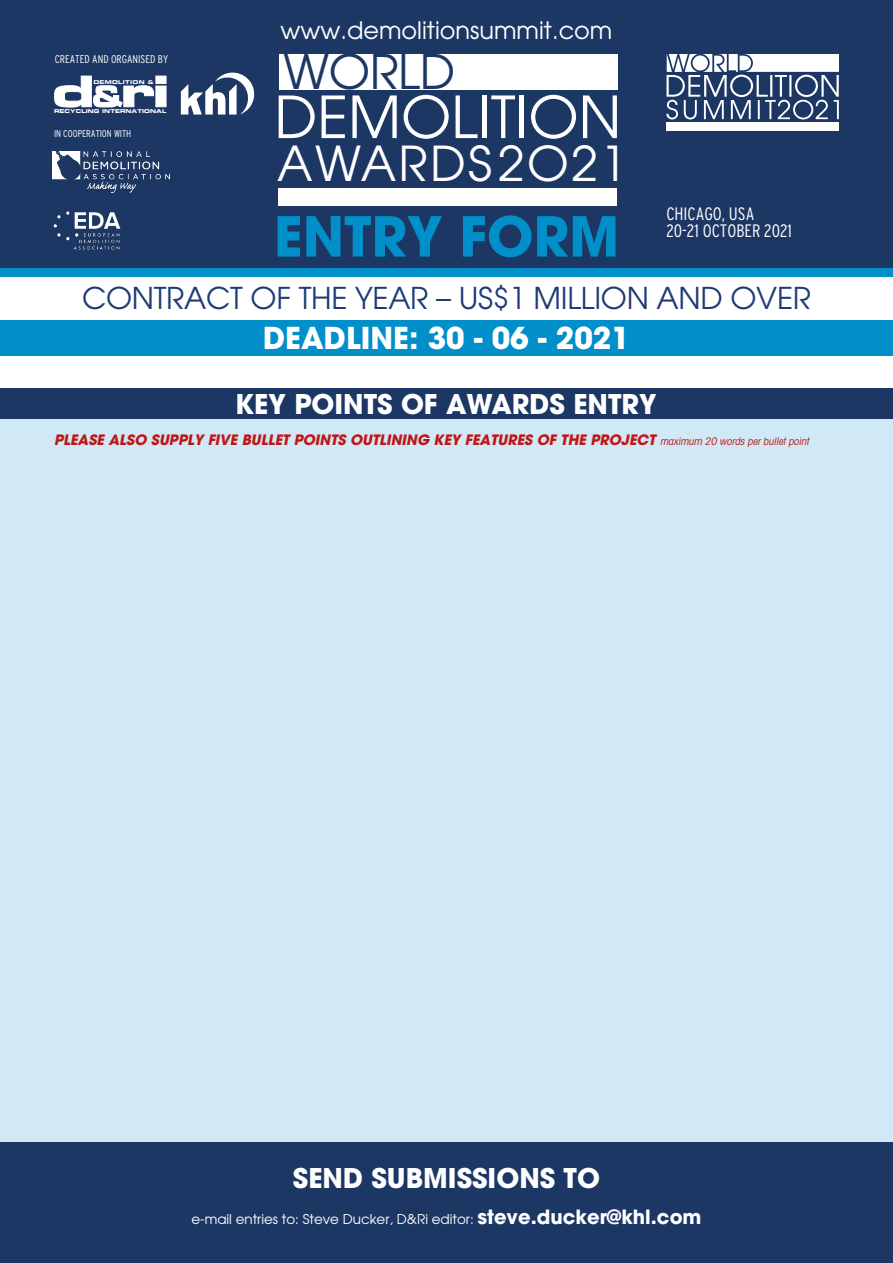
<style>
.page{position:relative;width:893px;height:1263px;background:#fff}
.page>*{position:absolute;margin:0;border:0;box-sizing:border-box;transform-origin:0 0}
.t1{font:57.6px "Avant Garde";color:#fff}
.t2{font:700 54.6px "Avant Garde";color:#008fc8}
.t3{font:48px "Avant Garde";letter-spacing:.05em;color:#fff}
.t4{font:47.55px "Avant Garde";letter-spacing:-.01em;color:#1d3765}
.t5{font:30px "Avant Garde";letter-spacing:-.01em;color:#1e3b75}
.t6{font:700 30px "Avant Garde";color:#fff}
.t7{font:700 27px "Avant Garde";color:#fff}
.t8{font:24px "Avant Garde";color:#fff}
.t9{font:300 condensed 18px/17.4px "Interstate";color:#fff}
.t10{font:italic 700 14.25px "Avant Garde";color:#be1716}
.t11{font:13.5px "Avant Garde";color:#fff}
.t12{font:300 condensed 11.25px "Interstate";color:#fff}
.t13{font:300 condensed 9.9px "Interstate";color:#fff}
.t14{font:5.25px "Eurostile Bold Extended Two";letter-spacing:.01em;color:#fff}
.t15{font:5.25px "Eurostile Bold Extended Two";letter-spacing:.055em;color:#fff}
.s1{font-weight:400;font-stretch:condensed;font-size:10.5px}
.s2{font-weight:700;font-size:19.5px}
</style>
<div class="page">
<div style="left:0;top:0;width:893px;height:270px;background:#1d3765"></div>
<div style="left:0;top:268px;width:893px;height:8px;background:#008fc8"></div>
<div style="left:0;top:320px;width:893px;height:36px;background:#008fc8"></div>
<div style="left:0;top:1142px;width:893px;height:121px;background:#1d3765"></div>
<svg style="left:54px;top:75px;width:113px;height:33px"></svg>
<svg style="left:181px;top:72px;width:74px;height:43px"></svg>
<img style="left:52px;top:151px;width:117px;height:42px">
<svg style="left:666px;top:54px;width:173px;height:65px"></svg>
<div style="left:667px;top:122px;width:172px;height:8px;background:#fff"></div>
<div style="left:279px;top:54px;width:338px;height:35px;background:#fff"></div>
<div style="left:279px;top:188px;width:338px;height:18px;background:#fff"></div>
<img style="left:53px;top:211px;width:68px;height:39px">
<div style="left:0;top:416px;width:893px;height:726px;background:#d1e8f6"></div>
<div style="left:0;top:389px;width:893px;height:30px;background:#1d3765"></div>
<p class="t12" style="left:55px;top:53px;width:115px">CREATED AND ORGANISED BY</p>
<p class="t15" style="left:93px;top:78px;width:62px">DEMOLITION &amp;</p>
<p class="t14" style="left:54px;top:107px;width:114px">RECYCLING INTERNATIONAL</p>
<p class="t13" style="left:54px;top:128px;width:79px">IN COOPERATION WITH</p>
<h3 class="t8" style="left:280px;top:16px;width:333px">www.demolitionsummit.com</h3>
<h3 class="t4" style="left:284px;top:42px;width:173px">WORLD</h3>
<h1 class="t1" style="left:274px;top:81px;width:348px">DEMOLITION</h1>
<h3 class="t3" style="left:277px;top:134px;width:351px">AWARDS2O21</h3>
<h2 class="t2" style="left:274px;top:201px;width:347px">ENTRY FORM</h2>
<p class="t9" style="left:666px;top:205px;width:127px">CHICAGO, USA<br>20-21 OCTOBER 2021</p>
<h3 class="t5" style="left:82px;top:280px;width:730px">CONTRACT OF THE YEAR – US$1 MILLION AND OVER</h3>
<h3 class="t6" style="left:263px;top:319px;width:368px">DEADLINE: 30 - 06 - 2021</h3>
<h3 class="t7" style="left:235px;top:387px;width:423px">KEY POINTS OF AWARDS ENTRY</h3>
<p class="t10" style="left:54px;top:430px;width:758px">PLEASE ALSO SUPPLY FIVE BULLET POINTS OUTLINING KEY FEATURES OF THE PROJECT <span class="s1">maximum 20 words per bullet point</span></p>
<h3 class="t7" style="left:293px;top:1161px;width:309px">SEND SUBMISSIONS TO</h3>
<p class="t11" style="left:191px;top:1211px;width:512px">e-mail entries to: Steve Ducker, D&amp;Ri editor: <span class="s2">steve.ducker@khl.com</span></p>
</div>
